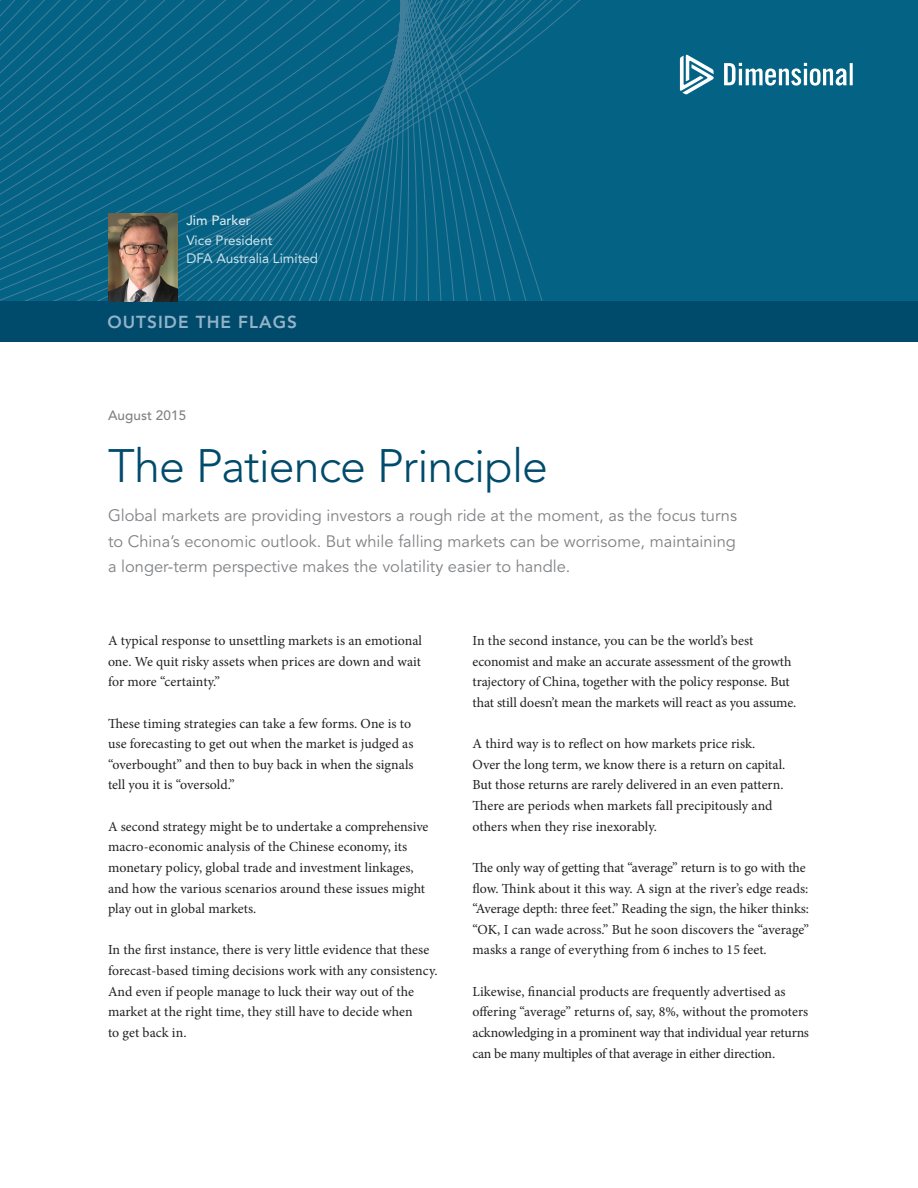
<style>
.page{position:relative;width:918px;height:1188px;background:#fff}
.page>*{position:absolute;margin:0;border:0;box-sizing:border-box;transform-origin:0 0}
.t1{font:300 46.5px "Avenir LT Std";letter-spacing:-.02em;color:#004b6c}
.t2{font:800 17.25px "Avenir LT Std";letter-spacing:.06em;color:#94b3c8}
.t3{font:16.5px/25.5px "Avenir LT Std";color:#808285;text-align:justify}
.Body_Copy{font:13.8px/20.7px "Minion Pro";color:#231f20}
.Author_-_Blue{font:13.5px/19.5px "Avenir LT Std";color:#d0e5ef}
.Date{font:500 13.5px "Avenir LT Std";letter-spacing:.005em;color:#808285}
.s1{font-weight:500;color:#dcebf2}
</style>
<div class="page">
<div style="left:0;top:0;width:918px;height:341px;background:#046384"></div>
<svg style="left:0;top:0;width:804px;height:302px"></svg>
<div style="left:0;top:302px;width:918px;height:40px;background:#004b6c"></div>
<svg style="left:680px;top:55px;width:34px;height:39px"></svg>
<svg style="left:724px;top:63px;width:129px;height:23px"></svg>
<img style="left:108px;top:213px;width:69px;height:89px">
<p class="Author_-_Blue" style="left:186px;top:211px;width:88px"><span class="s1">Jim Parker<br></span>Vice President</p>
<p class="Author_-_Blue" style="left:186px;top:249px;width:133px">DFA Australia Limited</p>
<p class="t2" style="left:107px;top:312px;width:191px">OUTSIDE THE FLAGS</p>
<p class="Date" style="left:108px;top:407px;width:80px">August 2015</p>
<p class="t1" style="left:108px;top:439px;width:442px">The Patience Principle</p>
<p class="t3" style="left:108px;top:503px;width:631px">Global markets are providing investors a rough ride at the moment, as the focus turns to China’s economic outlook. But while falling markets can be worrisome, maintaining a longer‑term perspective makes the volatility easier to handle.</p>
<p class="Body_Copy" style="left:108px;top:630px;width:316px;text-align:justify">A typical response to unsettling markets is an emotional one. We quit risky assets when prices are down and wait for more “certainty.”</p>
<p class="Body_Copy" style="left:108px;top:713px;width:307px">These timing strategies can take a few forms. One is to use forecasting to get out when the market is judged as “overbought” and then to buy back in when the signals tell you it is “oversold.”</p>
<p class="Body_Copy" style="left:108px;top:816px;width:322px">A second strategy might be to undertake a comprehensive macro-economic analysis of the Chinese economy, its monetary policy, global trade and investment linkages, and how the various scenarios around these issues might play out in global markets.</p>
<p class="Body_Copy" style="left:108px;top:940px;width:331px">In the first instance, there is very little evidence that these forecast-based timing decisions work with any consistency.<br>And even if people manage to luck their way out of the market at the right time, they still have to decide when<br>to get back in.</p>
<p class="Body_Copy" style="left:472px;top:630px;width:325px">In the second instance, you can be the world’s best economist and make an accurate assessment of the growth trajectory of China, together with the policy response. But that still doesn’t mean the markets will react as you assume.</p>
<p class="Body_Copy" style="left:472px;top:733px;width:314px">A third way is to reflect on how markets price risk.<br>Over the long term, we know there is a return on capital.<br>But those returns are rarely delivered in an even pattern.<br>There are periods when markets fall precipitously and others when they rise inexorably.</p>
<p class="Body_Copy" style="left:472px;top:857px;width:338px">The only way of getting that “average” return is to go with the flow. Think about it this way. A sign at the river’s edge reads: “Average depth: three feet.” Reading the sign, the hiker thinks: “OK, I can wade across.” But he soon discovers the “average” masks a range of everything from 6 inches to 15 feet.</p>
<p class="Body_Copy" style="left:472px;top:981px;width:338px">Likewise, financial products are frequently advertised as offering “average” returns of, say, 8%, without the promoters acknowledging in a prominent way that individual year returns can be many multiples of that average in either direction.</p>
</div>
